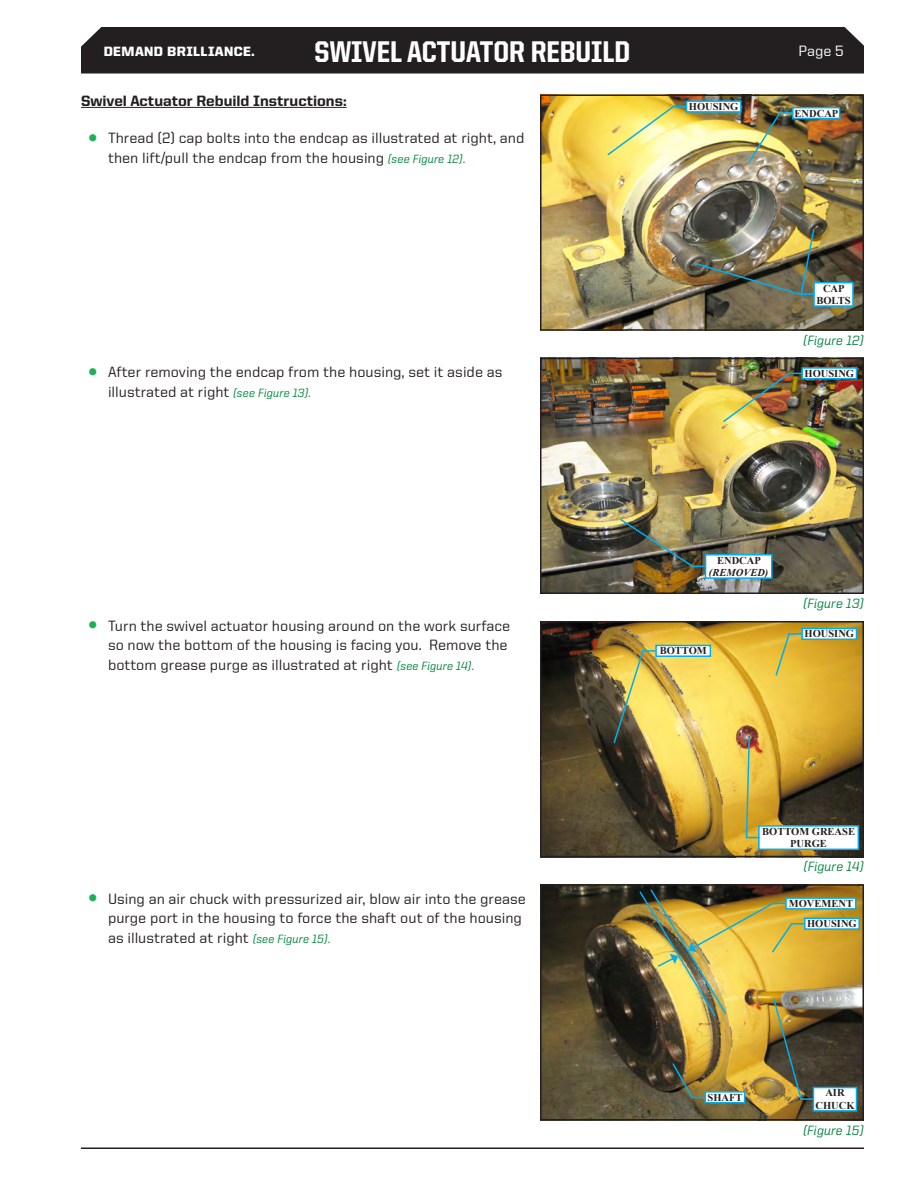
<style>
.page{position:relative;width:918px;height:1188px;background:#fff}
.page>*{position:absolute;margin:0;border:0;box-sizing:border-box;transform-origin:0 0}
.slate_follower_2{font:800 30px "United Sans Semi Cond";color:#fff}
.t1{font:500 15px/19.5px "United Sans Reg";color:#231f20}
.slate_body_text{font:800 15px "United Sans Reg";color:#231f20}
.t2{font:500 15px "United Sans Reg";color:#fff}
.slate_figure{font:500 13.5px "United Italic Reg";color:#00853f}
.t3{font:900 13.5px "United Sans Reg";letter-spacing:.03em;color:#fff}
.caption_text{font:700 10.5px/12.6px "Times New Roman";color:#231f20;text-align:center}
.caption_text-2{font:italic 700 10.5px "Times New Roman";color:#231f20}
.s1{font-family:"Arial";font-weight:400;font-size:28.5px;color:#1db156}
.s2{font-family:"United Italic Reg";font-size:12px;color:#00853f}
</style>
<div class="page">
<hr style="left:81px;top:107px;width:266px;height:1px;background:#231f20">
<div style="left:81px;top:27px;width:783px;height:47px;background:#231f20"></div>
<img style="left:543px;top:97px;width:318px;height:231px">
<div style="left:540px;top:94px;width:324px;height:237px;border:2px solid #231f20"></div>
<img style="left:543px;top:887px;width:318px;height:230px">
<div style="left:540px;top:884px;width:324px;height:236px;border:2px solid #231f20"></div>
<img style="left:543px;top:624px;width:318px;height:230px">
<div style="left:540px;top:621px;width:324px;height:236px;border:2px solid #231f20"></div>
<img style="left:543px;top:361px;width:318px;height:230px">
<div style="left:540px;top:358px;width:324px;height:236px;border:2px solid #231f20"></div>
<img style="left:693px;top:228px;width:161px;height:80px">
<img style="left:606px;top:100px;width:235px;height:64px">
<img style="left:619px;top:518px;width:154px;height:62px">
<svg style="left:745px;top:736px;width:115px;height:115px"></svg>
<img style="left:612px;top:644px;width:100px;height:100px">
<img style="left:722px;top:366px;width:136px;height:57px">
<svg style="left:774px;top:627px;width:84px;height:50px"></svg>
<img style="left:638px;top:888px;width:223px;height:224px">
<hr style="left:81px;top:1148px;width:783px;height:1px;background:#231f20">
<p class="t3" style="left:104px;top:44px;width:152px">DEMAND BRILLIANCE.</p>
<p class="slate_follower_2" style="left:315px;top:36px;width:317px">SWIVEL ACTUATOR REBUILD</p>
<p class="t2" style="left:799px;top:43px;width:47px">Page 5</p>
<p class="slate_body_text" style="left:81px;top:92px;width:267px">Swivel Actuator Rebuild Instructions:</p>
<p class="t1" style="left:108px;top:128px;width:418px;text-indent:-20px"><span class="s1">•</span> Thread (2) cap bolts into the endcap as illustrated at right, and then lift/pull the endcap from the housing <span class="s2">(see Figure 12).</span></p>
<p class="t1" style="left:108px;top:362px;width:396px;text-indent:-20px"><span class="s1">•</span> After removing the endcap from the housing, set it aside as illustrated at right <span class="s2">(see Figure 13).</span></p>
<p class="t1" style="left:108px;top:616px;width:404px;text-indent:-20px"><span class="s1">•</span> Turn the swivel actuator housing around on the work surface so now the bottom of the housing is facing you. Remove the bottom grease purge as illustrated at right <span class="s2">(see Figure 14).</span></p>
<p class="t1" style="left:108px;top:889px;width:419px;text-indent:-20px"><span class="s1">•</span> Using an air chuck with pressurized air, blow air into the grease purge port in the housing to force the shaft out of the housing as illustrated at right <span class="s2">(see Figure 15).</span></p>
<p class="caption_text" style="left:689px;top:100px;width:51px">HOUSING</p>
<p class="caption_text" style="left:795px;top:107px;width:45px">ENDCAP</p>
<p class="caption_text" style="left:816px;top:282px;width:36px">CAP<br>BOLTS</p>
<p class="slate_figure" style="left:803px;top:333px;width:62px">(Figure 12)</p>
<p class="caption_text" style="left:805px;top:367px;width:51px">HOUSING</p>
<p class="caption_text" style="left:717px;top:554px;width:45px">ENDCAP</p>
<p class="caption_text-2" style="left:709px;top:565px;width:61px">(REMOVED)</p>
<p class="caption_text" style="left:660px;top:644px;width:49px">BOTTOM</p>
<p class="slate_figure" style="left:803px;top:596px;width:62px">(Figure 13)</p>
<p class="caption_text" style="left:805px;top:627px;width:51px">HOUSING</p>
<p class="caption_text" style="left:762px;top:825px;width:94px">BOTTOM GREASE</p>
<p class="caption_text" style="left:790px;top:837px;width:38px">PURGE</p>
<p class="slate_figure" style="left:803px;top:859px;width:62px">(Figure 14)</p>
<p class="caption_text" style="left:789px;top:897px;width:66px">MOVEMENT</p>
<p class="caption_text" style="left:807px;top:917px;width:51px">HOUSING</p>
<p class="caption_text" style="left:708px;top:1091px;width:37px">SHAFT</p>
<p class="caption_text" style="left:815px;top:1086px;width:41px">AIR<br>CHUCK</p>
<p class="slate_figure" style="left:803px;top:1123px;width:62px">(Figure 15)</p>
</div>
